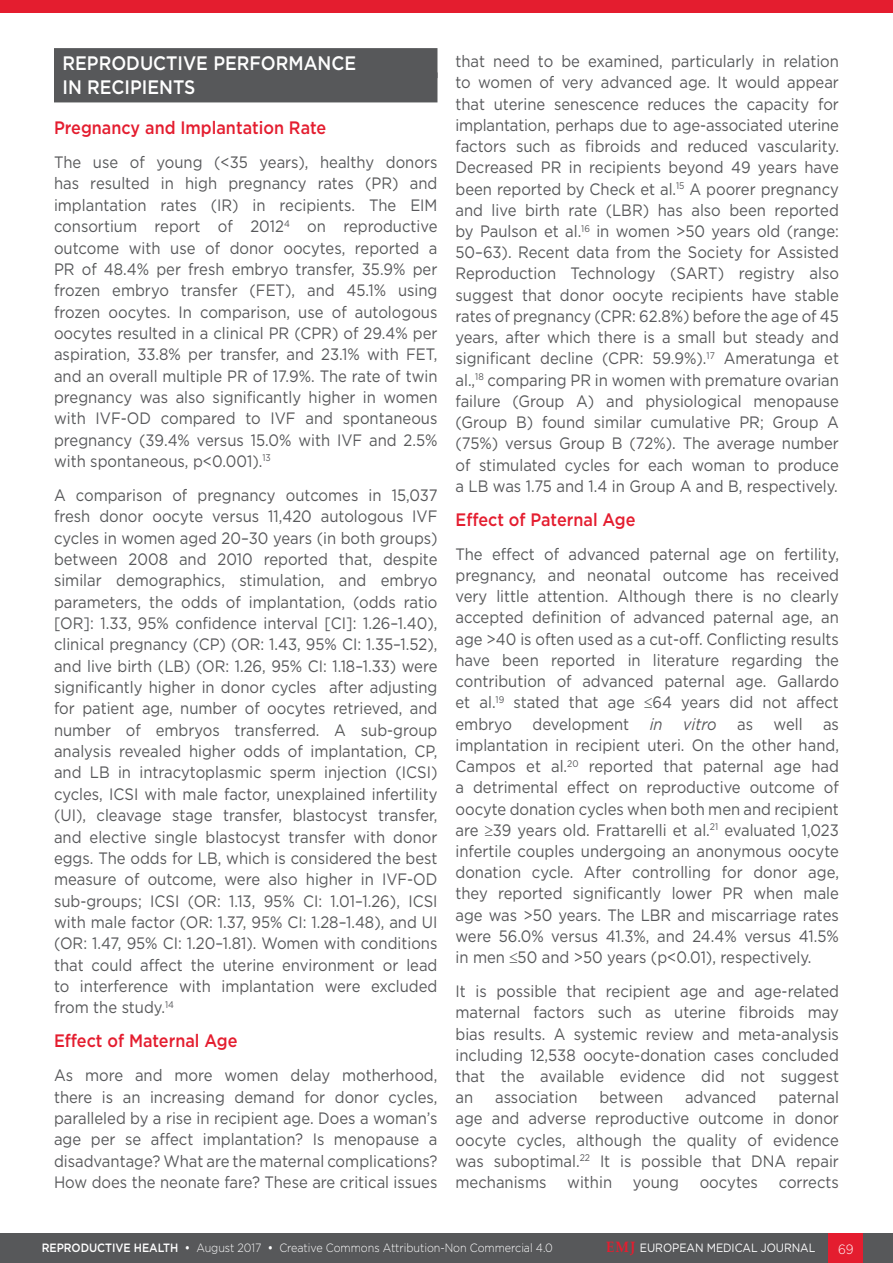
<style>
.page{position:relative;width:893px;height:1263px;background:#fff}
.page>*{position:absolute;margin:0;border:0;box-sizing:border-box;transform-origin:0 0}
._8__Heading_1{font:500 19.5px "Gotham";color:#fff;scale:.9 1}
._9__Heading_2{font:500 18px "Gotham";color:#e41d2f;scale:.9 1}
._11__Main_text{font:16.5px/21.3px "Gotham";color:#57585a;text-align:justify;scale:.9 1}
.t1{font:300 13.5px "Gotham";color:#fff;scale:.9 1}
.t2{font:300 12px "Gotham";letter-spacing:-.005em;color:#fff;scale:.9 1}
.t3{font:12px "Gotham";letter-spacing:-.005em;color:#fff;scale:.9 1}
.s1{font-style:italic}
.s2{font-weight:500}
.s3{font-family:"Palatino Linotype";font-weight:700;font-size:15px;color:#e41d2f}
</style>
<div class="page">
<div style="left:0;top:1233px;width:893px;height:30px;background:#57585a"></div>
<div style="left:829px;top:1233px;width:34px;height:30px;background:#e41d2f"></div>
<div style="left:0;top:0;width:893px;height:12px;background:#e41d2f"></div>
<div style="left:54px;top:48px;width:383px;height:30px;background:#57585a"></div>
<div style="left:54px;top:72px;width:383px;height:30px;background:#57585a"></div>
<p class="_8__Heading_1" style="left:63px;top:50px;width:328px">REPRODUCTIVE PERFORMANCE</p>
<p class="_8__Heading_1" style="left:63px;top:74px;width:149px">IN RECIPIENTS</p>
<p class="_9__Heading_2" style="left:54px;top:116px;width:304px">Pregnancy and Implantation Rate</p>
<p class="_11__Main_text" style="left:54px;top:151px;width:428px">The use of young (&lt;35 years), healthy donors has resulted in high pregnancy rates (PR) and implantation rates (IR) in recipients. The EIM consortium report of 2012<sup>4</sup> on reproductive outcome with use of donor oocytes, reported a PR of 48.4% per fresh embryo transfer, 35.9% per frozen embryo transfer (FET), and 45.1% using frozen oocytes. In comparison, use of autologous oocytes resulted in a clinical PR (CPR) of 29.4% per aspiration, 33.8% per transfer, and 23.1% with FET, and an overall multiple PR of 17.9%. The rate of twin pregnancy was also significantly higher in women with IVF-OD compared to IVF and spontaneous pregnancy (39.4% versus 15.0% with IVF and 2.5% with spontaneous, p&lt;0.001).<sup>13</sup></p>
<p class="_11__Main_text" style="left:54px;top:484px;width:428px">A comparison of pregnancy outcomes in 15,037 fresh donor oocyte versus 11,420 autologous IVF cycles in women aged 20–30 years (in both groups) between 2008 and 2010 reported that, despite similar demographics, stimulation, and embryo parameters, the odds of implantation, (odds ratio [OR]: 1.33, 95% confidence interval [CI]: 1.26–1.40), clinical pregnancy (CP) (OR: 1.43, 95% CI: 1.35–1.52), and live birth (LB) (OR: 1.26, 95% CI: 1.18–1.33) were significantly higher in donor cycles after adjusting for patient age, number of oocytes retrieved, and number of embryos transferred. A sub-group analysis revealed higher odds of implantation, CP, and LB in intracytoplasmic sperm injection (ICSI) cycles, ICSI with male factor, unexplained infertility (UI), cleavage stage transfer, blastocyst transfer, and elective single blastocyst transfer with donor eggs. The odds for LB, which is considered the best measure of outcome, were also higher in IVF-OD sub-groups; ICSI (OR: 1.13, 95% CI: 1.01–1.26), ICSI with male factor (OR: 1.37, 95% CI: 1.28–1.48), and UI (OR: 1.47, 95% CI: 1.20–1.81). Women with conditions that could affect the uterine environment or lead to interference with implantation were excluded from the study.<sup>14</sup></p>
<p class="_9__Heading_2" style="left:54px;top:1029px;width:205px">Effect of Maternal Age</p>
<p class="_11__Main_text" style="left:54px;top:1064px;width:428px">As more and more women delay motherhood, there is an increasing demand for donor cycles, paralleled by a rise in recipient age. Does a woman’s age per se affect implantation? Is menopause a disadvantage? What are the maternal complications?<br>How does the neonate fare? These are critical issues</p>
<p class="_11__Main_text" style="left:455px;top:50px;width:428px">that need to be examined, particularly in relation to women of very advanced age. It would appear that uterine senescence reduces the capacity for implantation, perhaps due to age-associated uterine factors such as fibroids and reduced vascularity.<br>Decreased PR in recipients beyond 49 years have been reported by Check et al.<sup>15</sup> A poorer pregnancy and live birth rate (LBR) has also been reported by Paulson et al.<sup>16</sup> in women &gt;50 years old (range:<br>50–63). Recent data from the Society for Assisted Reproduction Technology (SART) registry also suggest that donor oocyte recipients have stable rates of pregnancy (CPR: 62.8%) before the age of 45 years, after which there is a small but steady and significant decline (CPR: 59.9%).<sup>17</sup> Ameratunga et al.,<sup>18</sup> comparing PR in women with premature ovarian failure (Group A) and physiological menopause (Group B) found similar cumulative PR; Group A (75%) versus Group B (72%). The average number of stimulated cycles for each woman to produce a LB was 1.75 and 1.4 in Group A and B, respectively.</p>
<p class="_9__Heading_2" style="left:455px;top:508px;width:202px">Effect of Paternal Age</p>
<p class="_11__Main_text" style="left:455px;top:543px;width:428px">The effect of advanced paternal age on fertility, pregnancy, and neonatal outcome has received very little attention. Although there is no clearly accepted definition of advanced paternal age, an age &gt;40 is often used as a cut-off. Conflicting results have been reported in literature regarding the contribution of advanced paternal age. Gallardo et al.<sup>19</sup> stated that age ≤64 years did not affect embryo development <span class="s1">in vitro</span> as well as implantation in recipient uteri. On the other hand, Campos et al.<sup>20</sup> reported that paternal age had a detrimental effect on reproductive outcome of oocyte donation cycles when both men and recipient are ≥39 years old. Frattarelli et al.<sup>21</sup> evaluated 1,023 infertile couples undergoing an anonymous oocyte donation cycle. After controlling for donor age, they reported significantly lower PR when male age was &gt;50 years. The LBR and miscarriage rates were 56.0% versus 41.3%, and 24.4% versus 41.5% in men ≤50 and &gt;50 years (p&lt;0.01), respectively.</p>
<p class="_11__Main_text" style="left:455px;top:980px;width:428px">It is possible that recipient age and age-related maternal factors such as uterine fibroids may bias results. A systemic review and meta-analysis including 12,538 oocyte-donation cases concluded that the available evidence did not suggest an</p>
<p class="_11__Main_text" style="left:455px;top:1086px;width:428px;text-indent:323px">paternal age and adverse reproductive outcome in donor oocyte cycles, although the quality of evidence was suboptimal.<sup>22</sup> It is possible that DNA repair mechanisms</p>
<p class="_11__Main_text" style="left:495px;top:1086px;width:93px">association</p>
<p class="_11__Main_text" style="left:599px;top:1086px;width:72px">between</p>
<p class="_11__Main_text" style="left:685px;top:1086px;width:81px">advanced</p>
<p class="_11__Main_text" style="left:567px;top:1171px;width:51px">within</p>
<p class="_11__Main_text" style="left:633px;top:1171px;width:53px">young</p>
<p class="_11__Main_text" style="left:700px;top:1171px;width:66px">oocytes</p>
<p class="_11__Main_text" style="left:779px;top:1171px;width:68px">corrects</p>
<p class="t2" style="left:42px;top:1240px;width:569px"><span class="s2">REPRODUCTIVE HEALTH •</span> August 2017 <span class="s2">•</span> Creative Commons Attribution-Non Commercial 4.0</p>
<p class="t3" style="left:606px;top:1240px;width:234px"><span class="s3">EMJ</span> EUROPEAN MEDICAL JOURNAL</p>
<p class="t1" style="left:838px;top:1240px;width:19px">69</p>
</div>
